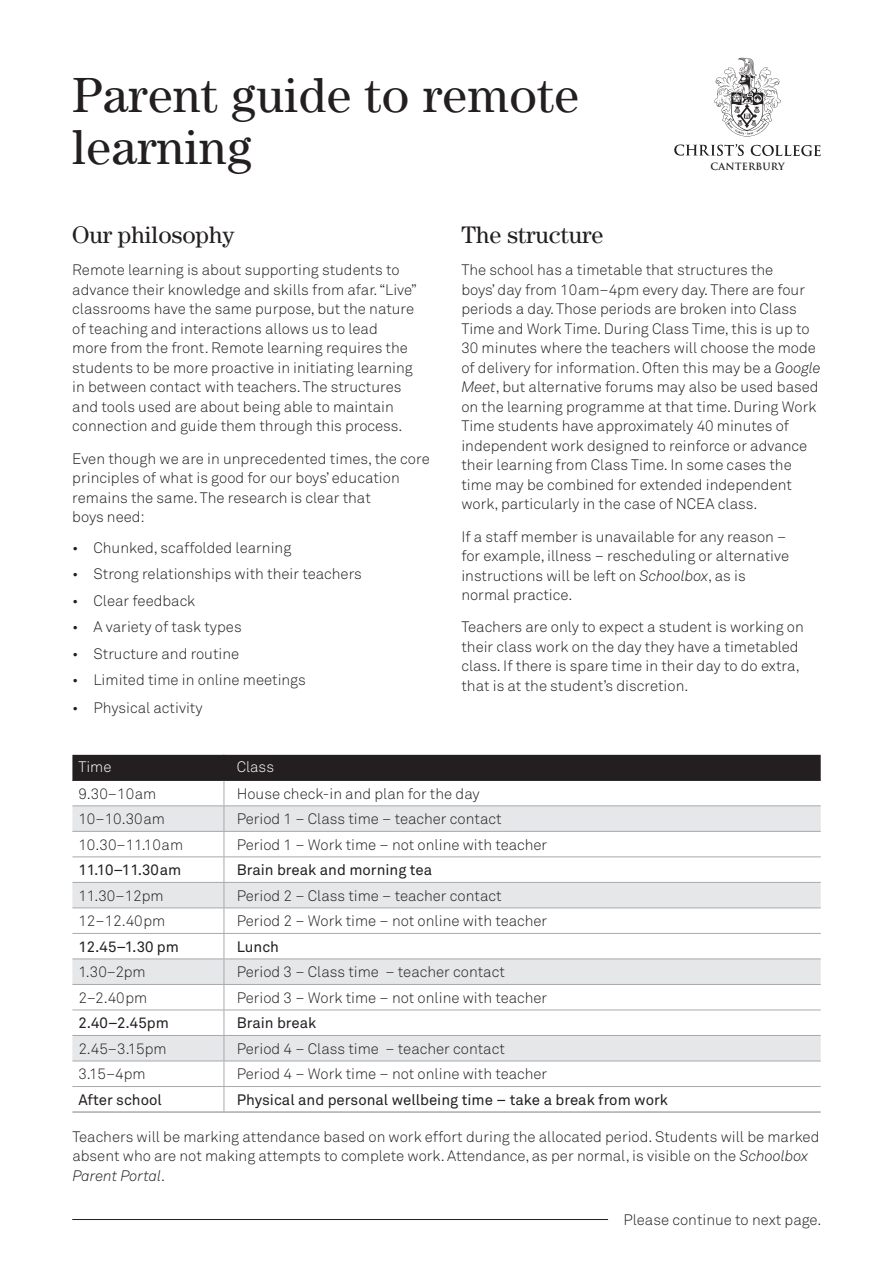
<style>
.page{position:relative;width:893px;height:1263px;background:#fff}
.page>*{position:absolute;margin:0;border:0;box-sizing:border-box;transform-origin:0 0}
.t1{font:49.5px/52.5px "Century";letter-spacing:.01em;color:#231f20}
.t2{font:24px "Century";color:#231f20}
.t3{font:300 15px/19.5px "Akkurat";color:#231f20}
.t4{font:15px "Akkurat";color:#231f20}
.t5{font:300 15px "Akkurat";color:#fff}
.t6{font:700 9.75px "Trajan Pro";letter-spacing:.01em;color:#231f20}
.s1{font-style:italic}
</style>
<div class="page">
<hr style="left:72px;top:1219px;width:536px;height:1px;background:#231f20">
<hr style="left:72px;top:1112px;width:152px;height:1px;background:#808285">
<hr style="left:224px;top:1112px;width:597px;height:1px;background:#808285">
<svg style="left:72px;top:755px;width:749px;height:357px"></svg>
<svg style="left:714px;top:58px;width:67px;height:78px"></svg>
<svg style="left:674px;top:144px;width:70px;height:12px"></svg>
<svg style="left:751px;top:145px;width:70px;height:11px"></svg>
<p class="t1" style="left:72px;top:68px;width:508px">Parent guide to remote learning</p>
<p class="t6" style="left:710px;top:160px;width:76px">CANTERBURY</p>
<p class="t2" style="left:72px;top:221px;width:164px">Our philosophy</p>
<p class="t3" style="left:72px;top:260px;width:346px">Remote learning is about supporting students to advance their knowledge and skills from afar. “Live” classrooms have the same purpose, but the nature of teaching and interactions allows us to lead<br>more from the front. Remote learning requires the students to be more proactive in initiating learning in between contact with teachers. The structures and tools used are about being able to maintain connection and guide them through this process.</p>
<p class="t3" style="left:72px;top:449px;width:359px">Even though we are in unprecedented times, the core principles of what is good for our boys’ education remains the same. The research is clear that<br>boys need:</p>
<p class="t3" style="left:72px;top:538px;width:221px">• Chunked, scaffolded learning</p>
<p class="t3" style="left:72px;top:565px;width:291px">• Strong relationships with their teachers</p>
<p class="t3" style="left:72px;top:591px;width:125px">• Clear feedback</p>
<p class="t3" style="left:72px;top:618px;width:171px">• A variety of task types</p>
<p class="t3" style="left:72px;top:644px;width:169px">• Structure and routine</p>
<p class="t3" style="left:72px;top:671px;width:235px">• Limited time in online meetings</p>
<p class="t3" style="left:72px;top:699px;width:132px">• Physical activity</p>
<p class="t2" style="left:461px;top:221px;width:144px">The structure</p>
<p class="t3" style="left:461px;top:260px;width:361px">The school has a timetable that structures the<br>boys’ day from 10am–4pm every day. There are four periods a day. Those periods are broken into Class Time and Work Time. During Class Time, this is up to 30 minutes where the teachers will choose the mode of delivery for information. Often this may be a <span class="s1">Google Meet</span>, but alternative forums may also be used based on the learning programme at that time. During Work Time students have approximately 40 minutes of independent work designed to reinforce or advance their learning from Class Time. In some cases the time may be combined for extended independent work, particularly in the case of NCEA class.</p>
<p class="t3" style="left:461px;top:527px;width:329px">If a staff member is unavailable for any reason – for example, illness – rescheduling or alternative instructions will be left on <span class="s1">Schoolbox</span>, as is normal practice.</p>
<p class="t3" style="left:461px;top:618px;width:344px">Teachers are only to expect a student is working on their class work on the day they have a timetabled class. If there is spare time in their day to do extra, that is at the student’s discretion.</p>
<p class="t5" style="left:78px;top:757px;width:35px">Time</p>
<p class="t5" style="left:237px;top:757px;width:39px">Class</p>
<p class="t3" style="left:78px;top:784px;width:79px">9.30–10am</p>
<p class="t3" style="left:237px;top:784px;width:245px">House check-in and plan for the day</p>
<p class="t3" style="left:78px;top:809px;width:88px">10–10.30am</p>
<p class="t3" style="left:237px;top:809px;width:266px">Period 1 – Class time – teacher contact</p>
<p class="t3" style="left:78px;top:835px;width:106px">10.30–11.10am</p>
<p class="t3" style="left:237px;top:835px;width:312px">Period 1 – Work time – not online with teacher</p>
<p class="t4" style="left:78px;top:861px;width:104px">11.10–11.30am</p>
<p class="t4" style="left:237px;top:861px;width:197px">Brain break and morning tea</p>
<p class="t3" style="left:78px;top:886px;width:87px">11.30–12pm</p>
<p class="t3" style="left:237px;top:886px;width:266px">Period 2 – Class time – teacher contact</p>
<p class="t3" style="left:78px;top:911px;width:88px">12–12.40pm</p>
<p class="t3" style="left:237px;top:911px;width:312px">Period 2 – Work time – not online with teacher</p>
<p class="t4" style="left:78px;top:937px;width:102px">12.45–1.30 pm</p>
<p class="t4" style="left:237px;top:937px;width:44px">Lunch</p>
<p class="t3" style="left:78px;top:962px;width:69px">1.30–2pm</p>
<p class="t3" style="left:237px;top:962px;width:270px">Period 3 – Class time – teacher contact</p>
<p class="t3" style="left:78px;top:988px;width:70px">2–2.40pm</p>
<p class="t3" style="left:237px;top:988px;width:312px">Period 3 – Work time – not online with teacher</p>
<p class="t4" style="left:78px;top:1014px;width:92px">2.40–2.45pm</p>
<p class="t4" style="left:237px;top:1014px;width:81px">Brain break</p>
<p class="t3" style="left:78px;top:1039px;width:90px">2.45–3.15pm</p>
<p class="t3" style="left:237px;top:1039px;width:270px">Period 4 – Class time – teacher contact</p>
<p class="t3" style="left:78px;top:1064px;width:69px">3.15–4pm</p>
<p class="t3" style="left:237px;top:1064px;width:312px">Period 4 – Work time – not online with teacher</p>
<p class="t4" style="left:78px;top:1091px;width:85px">After school</p>
<p class="t4" style="left:237px;top:1091px;width:433px">Physical and personal wellbeing time – take a break from work</p>
<p class="t3" style="left:72px;top:1127px;width:748px">Teachers will be marking attendance based on work effort during the allocated period. Students will be marked absent who are not making attempts to complete work. Attendance, as per normal, is visible on the <span class="s1">Schoolbox<br>Parent Portal</span>.</p>
<p class="t3" style="left:623px;top:1210px;width:199px">Please continue to next page.</p>
</div>
